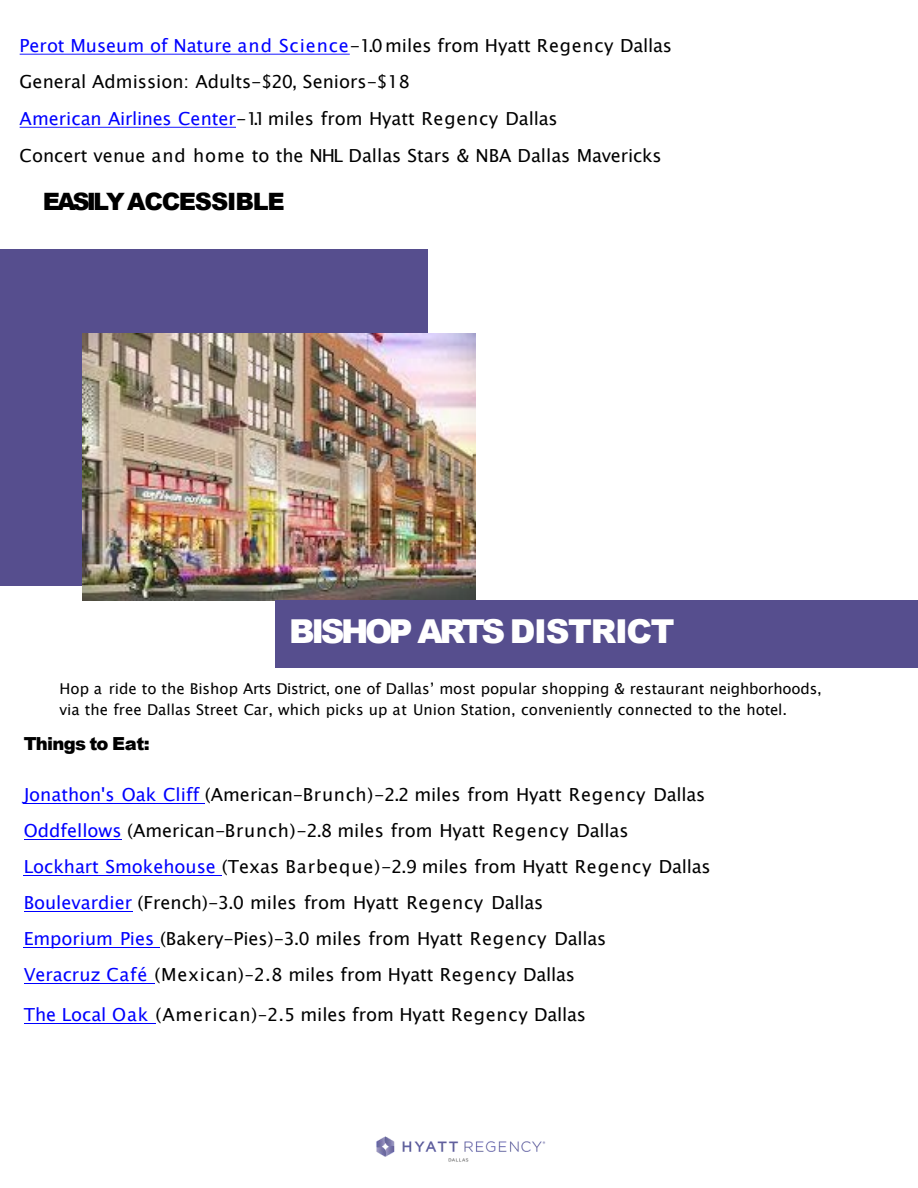
<style>
.page{position:relative;width:918px;height:1188px;background:#fff}
.page>*{position:absolute;margin:0;border:0;box-sizing:border-box;transform-origin:0 0}
.t1{font:900 33px "Arial";letter-spacing:-.105em;color:#fff}
.t2{font:900 24px "Arial";letter-spacing:-.055em;color:#000}
.t3{font:18px/36.2px "Lucida Sans Unicode";color:#000}
.t4{font:900 18px "Arial";letter-spacing:-.035em;color:#000}
.t5{font:15px/20.4px "Lucida Sans Unicode";color:#000}
.s1{color:#00f}
</style>
<div class="page">
<svg style="left:20px;top:54px;width:330px;height:1px"></svg>
<svg style="left:20px;top:127px;width:216px;height:1px"></svg>
<div style="left:0;top:249px;width:428px;height:337px;background:#564e8e"></div>
<img style="left:83px;top:334px;width:392px;height:266px">
<div style="left:276px;top:600px;width:642px;height:68px;background:#564e8e"></div>
<hr style="left:24px;top:803px;width:181px;height:1px;background:#00f">
<hr style="left:24px;top:839px;width:98px;height:1px;background:#00f">
<hr style="left:24px;top:875px;width:198px;height:1px;background:#00f">
<hr style="left:24px;top:911px;width:108px;height:1px;background:#00f">
<hr style="left:24px;top:947px;width:136px;height:1px;background:#00f">
<hr style="left:24px;top:983px;width:131px;height:1px;background:#00f">
<hr style="left:24px;top:1023px;width:132px;height:1px;background:#00f">
<img style="left:376px;top:1136px;width:170px;height:26px">
<p class="t3" style="left:20px;top:28px;width:654px"><span class="s1">Perot Museum of Nature and Science</span>-1.0miles from Hyatt Regency Dallas</p>
<p class="t3" style="left:20px;top:64px;width:392px">General Admission: Adults-$20, Seniors-$18</p>
<p class="t3" style="left:20px;top:101px;width:540px"><span class="s1">American Airlines Center</span>-1.1miles from Hyatt Regency Dallas</p>
<p class="t3" style="left:20px;top:137px;width:643px">Concert venue and home to the NHL Dallas Stars &amp; NBA Dallas Mavericks</p>
<p class="t2" style="left:43px;top:184px;width:243px">EASILY ACCESSIBLE</p>
<p class="t1" style="left:289px;top:607px;width:387px">BISHOP ARTS DISTRICT</p>
<p class="t5" style="left:60px;top:679px;width:764px">Hop a ride to the Bishop Arts District, one of Dallas’ most popular shopping &amp; restaurant neighborhoods, via the free Dallas Street Car, which picks up at Union Station, conveniently connected to the hotel.</p>
<p class="t4" style="left:24px;top:731px;width:128px">Things to Eat:</p>
<p class="t3" style="left:24px;top:776px;width:689px"><span class="s1">Jonathon's Oak Cliff</span> (American-Brunch)-2.2 miles from Hyatt Regency Dallas <span class="s1">Oddfellows</span> (American-Brunch)-2.8 miles from Hyatt Regency Dallas<br><span class="s1">Lockhart Smokehouse</span> (Texas Barbeque)-2.9 miles from Hyatt Regency Dallas <span class="s1">Boulevardier</span> (French)-3.0 miles from Hyatt Regency Dallas</p>
<p class="t3" style="left:24px;top:921px;width:584px"><span class="s1">Emporium Pies</span> (Bakery-Pies)-3.0 miles from Hyatt Regency Dallas</p>
<p class="t3" style="left:24px;top:957px;width:553px"><span class="s1">Veracruz Café</span> (Mexican)–2.8 miles from Hyatt Regency Dallas</p>
<p class="t3" style="left:24px;top:997px;width:564px"><span class="s1">The Local Oak</span> (American)–2.5 miles from Hyatt Regency Dallas</p>
</div>
